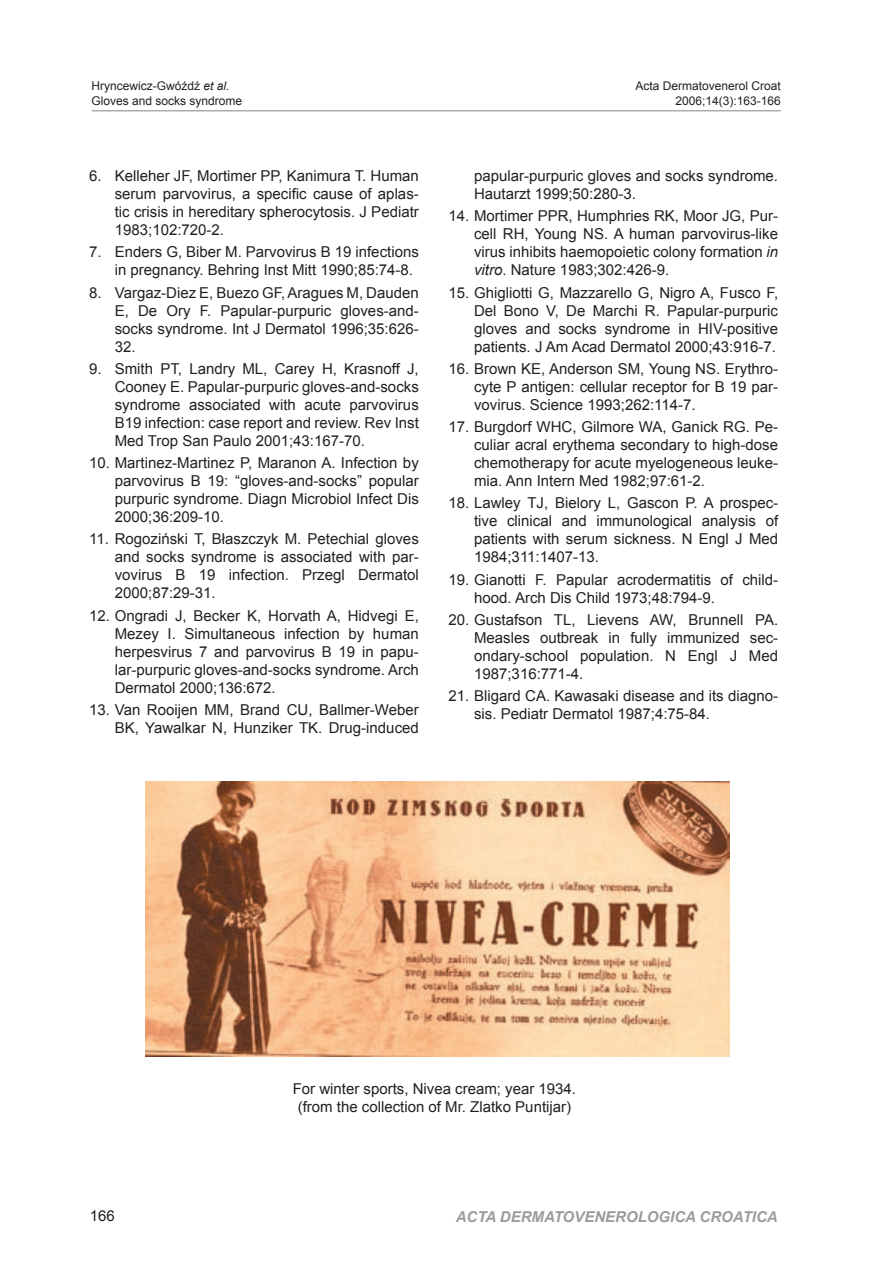
<style>
.page{position:relative;width:893px;height:1263px;background:#fff}
.page>*{position:absolute;margin:0;border:0;box-sizing:border-box;transform-origin:0 0}
.TEKST{font:15px/18px "Arial";color:#231f20;text-align:justify}
.NASLOVI{font:15px "Arial";color:#231f20}
.t1{font:italic 700 15px "Arial";color:#999b9e}
.Tijelo_teksta_uvlaka_3{font:12px "Arial";color:#231f20}
.s1{font-style:italic}
</style>
<div class="page">
<hr style="left:92px;top:110px;width:689px;height:1px;background:#abacb0">
<img style="left:145px;top:781px;width:585px;height:275px">
<p class="Tijelo_teksta_uvlaka_3" style="left:91px;top:78px;width:140px">Hryncewicz-Gwóźdź <span class="s1">et al.</span></p>
<p class="Tijelo_teksta_uvlaka_3" style="left:635px;top:78px;width:147px">Acta Dermatovenerol Croat</p>
<p class="Tijelo_teksta_uvlaka_3" style="left:91px;top:93px;width:152px">Gloves and socks syndrome</p>
<p class="Tijelo_teksta_uvlaka_3" style="left:675px;top:93px;width:107px">2006;14(3):163-166</p>
<p class="TEKST" style="left:115px;top:167px;width:306px;text-indent:-25px">6. Kelleher JF, Mortimer PP, Kanimura T. Human serum parvovirus, a specific cause of aplas&shy;tic crisis in hereditary spherocytosis. J Pediatr 1983;102:720-2.</p>
<p class="TEKST" style="left:115px;top:243px;width:306px;text-indent:-25px">7. Enders G, Biber M. Parvovirus B 19 infections in pregnancy. Behring Inst Mitt 1990;85:74-8.</p>
<p class="TEKST" style="left:115px;top:283px;width:306px;text-indent:-25px">8. Vargaz-Diez E, Buezo GF, Aragues M, Dauden E, De Ory F. Papular-purpuric gloves-and&shy;socks syndrome. Int J Dermatol 1996;35:626- 32.</p>
<p class="TEKST" style="left:115px;top:360px;width:306px;text-indent:-25px">9. Smith PT, Landry ML, Carey H, Krasnoff J, Cooney E. Papular-purpuric gloves-and-socks syndrome associated with acute parvovirus B19 infection: case report and review. Rev Inst Med Trop San Paulo 2001;43:167-70.</p>
<p class="TEKST" style="left:115px;top:454px;width:306px;text-indent:-25px">10. Martinez-Martinez P, Maranon A. Infection by parvovirus B 19: “gloves-and-socks” popular purpuric syndrome. Diagn Microbiol Infect Dis 2000;36:209-10.</p>
<p class="TEKST" style="left:115px;top:530px;width:306px;text-indent:-25px">11. Rogoziński T, Błaszczyk M. Petechial gloves and socks syndrome is associated with par&shy;vovirus B 19 infection. Przegl Dermatol 2000;87:29-31.</p>
<p class="TEKST" style="left:115px;top:606px;width:306px;text-indent:-25px">12. Ongradi J, Becker K, Horvath A, Hidvegi E, Mezey I. Simultaneous infection by human herpesvirus 7 and parvovirus B 19 in papu&shy;lar-purpuric gloves-and-socks syndrome. Arch Dermatol 2000;136:672.</p>
<p class="TEKST" style="left:89px;top:701px;width:331px;text-align:right">13. Van Rooijen MM, Brand CU, Ballmer-Weber<br>BK, Yawalkar N, Hunziker TK. Drug-induced</p>
<p class="TEKST" style="left:474px;top:167px;width:306px">papular-purpuric gloves and socks syndrome.<br>Hautarzt 1999;50:280-3.</p>
<p class="TEKST" style="left:474px;top:207px;width:306px;text-indent:-26px">14. Mortimer PPR, Humphries RK, Moor JG, Pur&shy;cell RH, Young NS. A human parvovirus-like virus inhibits haemopoietic colony formation <span class="s1">in vitro</span>. Nature 1983;302:426-9.</p>
<p class="TEKST" style="left:474px;top:283px;width:306px;text-indent:-26px">15. Ghigliotti G, Mazzarello G, Nigro A, Fusco F, Del Bono V, De Marchi R. Papular-purpuric gloves and socks syndrome in HIV-positive patients. J Am Acad Dermatol 2000;43:916-7.</p>
<p class="TEKST" style="left:474px;top:360px;width:306px;text-indent:-26px">16. Brown KE, Anderson SM, Young NS. Erythro&shy;cyte P antigen: cellular receptor for B 19 par&shy;vovirus. Science 1993;262:114-7.</p>
<p class="TEKST" style="left:474px;top:418px;width:306px;text-indent:-26px">17. Burgdorf WHC, Gilmore WA, Ganick RG. Pe&shy;culiar acral erythema secondary to high-dose chemotherapy for acute myelogeneous leuke&shy;mia. Ann Intern Med 1982;97:61-2.</p>
<p class="TEKST" style="left:474px;top:494px;width:306px;text-indent:-26px">18. Lawley TJ, Bielory L, Gascon P. A prospec&shy;tive clinical and immunological analysis of patients with serum sickness. N Engl J Med 1984;311:1407-13.</p>
<p class="TEKST" style="left:474px;top:570px;width:306px;text-indent:-26px">19. Gianotti F. Papular acrodermatitis of child&shy;hood. Arch Dis Child 1973;48:794-9.</p>
<p class="TEKST" style="left:474px;top:611px;width:306px;text-indent:-26px">20. Gustafson TL, Lievens AW, Brunnell PA.<br>Measles outbreak in fully immunized sec&shy;ondary-school population. N Engl J Med 1987;316:771-4.</p>
<p class="TEKST" style="left:474px;top:687px;width:306px;text-indent:-26px">21. Bligard CA. Kawasaki disease and its diagno&shy;sis. Pediatr Dermatol 1987;4:75-84.</p>
<p class="NASLOVI" style="left:293px;top:1078px;width:285px">For winter sports, Nivea cream; year 1934.</p>
<p class="NASLOVI" style="left:298px;top:1096px;width:275px">(from the collection of Mr. Zlatko Puntijar)</p>
<p class="TEKST" style="left:90px;top:1207px;width:27px">166</p>
<p class="t1" style="left:456px;top:1207px;width:323px">ACTA DERMATOVENEROLOGICA CROATICA</p>
</div>
